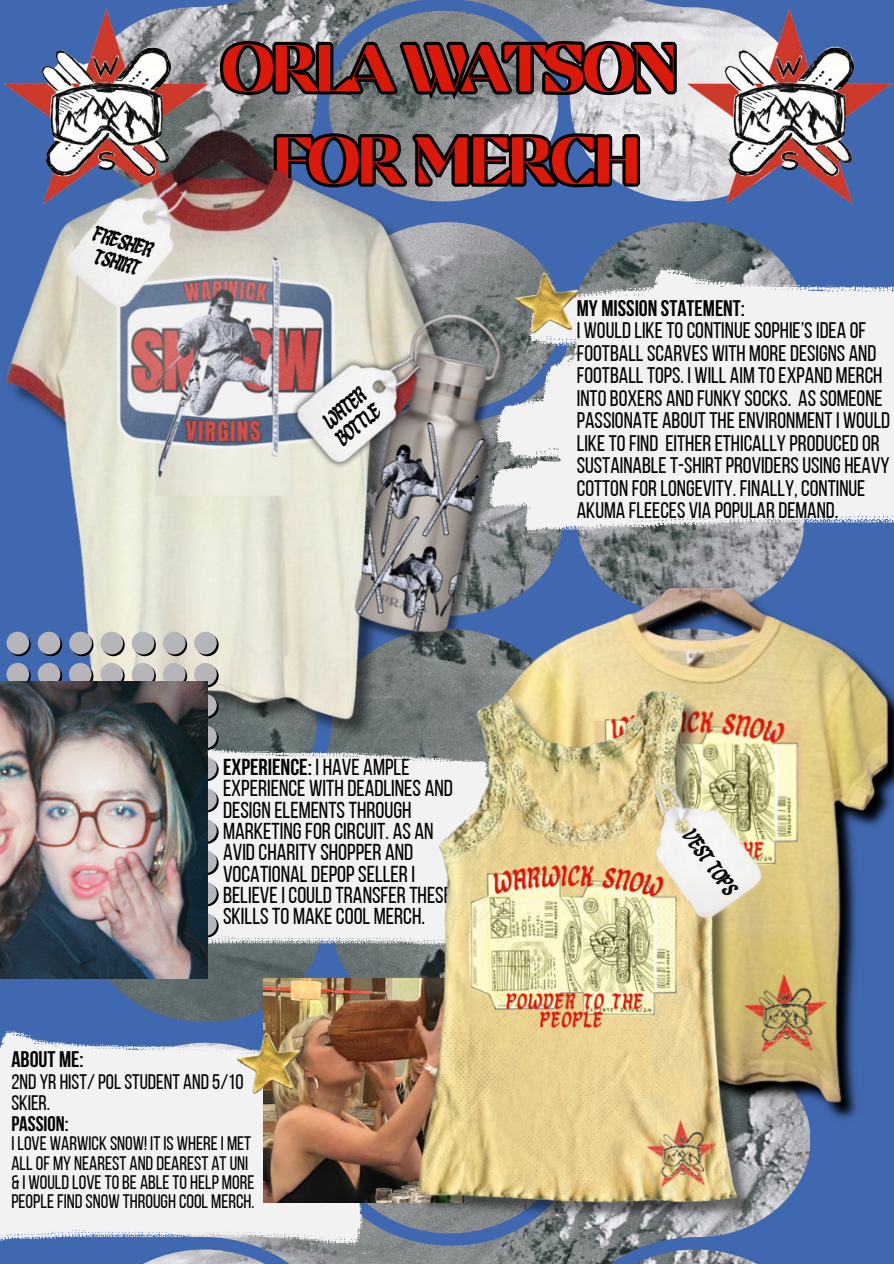
<style>
.page{position:relative;width:894px;height:1264px;background:#fff}
.page>*{position:absolute;margin:0;border:0;box-sizing:border-box;transform-origin:0 0}
.t1{font:66px/92.2px "Findel Display";letter-spacing:-.095em;color:#db190b;text-align:center}
.t2{font:22.95px/21.3px "Bebas Neue";color:#000}
.t3{font:22.5px/22.5px "Bebas Neue";color:#000}
.t4{font:22.5px/21.5px "Dangwa Free";color:#000}
.t5{font:700 22.5px "Bebas Neue";color:#000}
.t6{font:21px/21.3px "Bebas Neue";color:#000}
.t7{font:700 21px "Bebas Neue";color:#000}
.t8{font:19.5px/19.2px "Bebas Neue";color:#000}
.s1{font-weight:700}
</style>
<div class="page">
<div style="left:0;top:0;width:893px;height:1263px;background:#4068b0"></div>
<img style="left:89px;top:222px;width:714px;height:800px">
<svg style="left:207px;top:759px;width:194px;height:192px;background:#e7e8e8"></svg>
<img style="left:210px;top:0;width:473px;height:201px">
<img style="left:145px;top:1202px;width:256px;height:61px">
<img style="left:4px;top:6px;width:206px;height:85px">
<img style="left:606px;top:552px;width:287px;height:567px">
<svg style="left:216px;top:32px;width:463px;height:78px;background:#575a5e"></svg>
<svg style="left:518px;top:121px;width:125px;height:71px"></svg>
<img style="left:13px;top:91px;width:505px;height:668px">
<svg style="left:6px;top:631px;width:211px;height:305px;background:#a3a9b1"></svg>
<img style="left:0;top:681px;width:207px;height:297px">
<svg style="left:0;top:1030px;width:400px;height:215px;background:#dde1e7"></svg>
<img style="left:263px;top:978px;width:138px;height:224px">
<img style="left:6px;top:113px;width:257px;height:281px">
<img style="left:683px;top:7px;width:209px;height:198px">
<img style="left:401px;top:685px;width:410px;height:578px">
<img style="left:200px;top:983px;width:142px;height:149px">
<img style="left:239px;top:253px;width:367px;height:464px">
<img style="left:567px;top:726px;width:284px;height:273px">
<img style="left:204px;top:273px;width:279px;height:286px">
<svg style="left:489px;top:267px;width:404px;height:265px;background:#e1e3e6"></svg>
<img style="left:477px;top:224px;width:143px;height:148px">
<h2 class="t4" style="left:96px;top:224px;width:64px;rotate:16deg">fresher tshirt</h2>
<p class="t1" style="left:220px;top:22px;width:460px">ORLA WATSON<br>FOR MERCH</p>
<p class="t4" style="left:318px;top:417px;width:55px;rotate:-40deg">water bottle</p>
<p class="t3" style="left:576px;top:299px;width:315px"><span class="s1">MY MISSION STATEMENT:<br></span>I WOULDLIKETOCONTINUESOPHIE’SIDEA OF FOOTBALLSCARVES WITH MOREDESIGNS AND FOOTBALLTOPS. I WILL AIM TOEXPAND MERCH INTOBOXERS ANDFUNKY SOCKS. ASSOMEONE PASSIONATE ABOUTTHEENVIRONMENTI WOULD LIKETOFIND EITHERETHICALLY PRODUCEDOR SUSTAINABLET-SHIRTPROVIDERSUSING HEAVY COTTON FORLONGEVITY. FINALLY, CONTINUE AKUMA FLEECES VIA POPULARDEMAND.</p>
<p class="t2" style="left:223px;top:758px;width:231px"><span class="s1">EXPERIENCE:</span> I HAVE AMPLE<br>EXPERIENCE WITH DEADLINES AND<br>DESIGN ELEMENTSTHROUGH<br>MARKETINGFORCIRCUIT. AS AN<br>AVIDCHARITY SHOPPER AND<br>VOCATIONALDEPOPSELLERI<br>BELIEVEI COULDTRANSFERTHESE<br>SKILLSTO MAKECOOL MERCH.</p>
<p class="t4" style="left:695px;top:826px;width:78px;rotate:54deg">vest tops</p>
<h2 class="t5" style="left:11px;top:1050px;width:74px">ABOUT ME:</h2>
<p class="t6" style="left:11px;top:1072px;width:234px">2ND YR HIST/POLSTUDENT AND5/10<br>SKIER.</p>
<p class="t7" style="left:11px;top:1115px;width:59px">PASSION:</p>
<p class="t8" style="left:11px;top:1135px;width:244px">I LOVE WARWICK SNOW! ITIS WHEREI MET ALLOF MY NEAREST ANDDEAREST ATUNI &amp; I WOULDLOVETOBE ABLETO HELP MORE PEOPLEFINDSNOW THROUGH COOL MERCH.</p>
</div>
